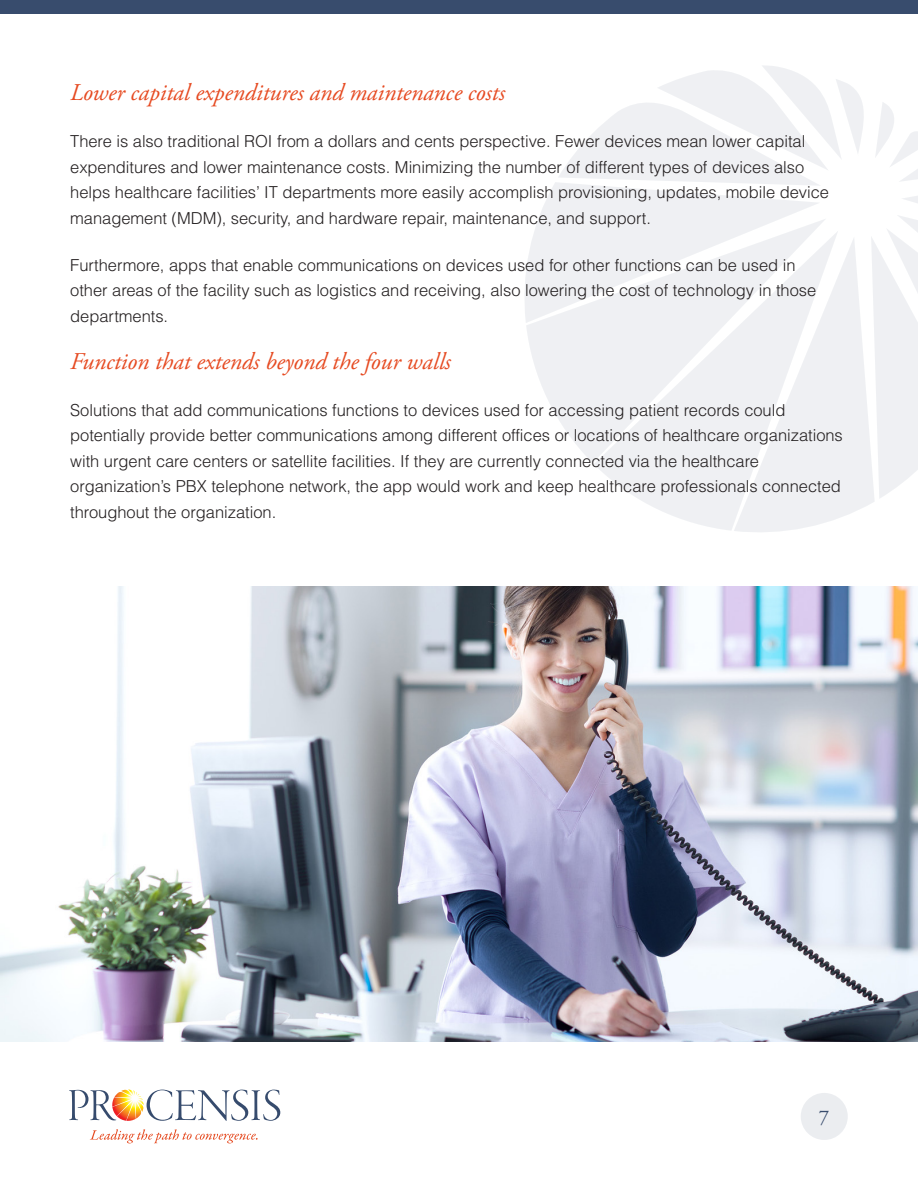
<style>
.page{position:relative;width:918px;height:1188px;background:#fff}
.page>*{position:absolute;margin:0;border:0;box-sizing:border-box;transform-origin:0 0}
.t1{font:italic 24px "Adobe Garamond Pro";color:#e64a21}
.t2{font:21px "Adobe Garamond Pro";color:#384c6d}
.t3{font:300 16.5px/25.5px "Helvetica LT Std";color:#231f20}
</style>
<div class="page">
<div style="left:801px;top:1093px;width:47px;height:47px;background:#ebedf0;border-radius:50%"></div>
<svg style="left:69px;top:1089px;width:211px;height:32px"></svg>
<svg style="left:90px;top:1129px;width:168px;height:14px"></svg>
<div style="left:1px;top:1px;width:917px;height:13px;background:#384c6d"></div>
<svg style="left:525px;top:66px;width:393px;height:466px"></svg>
<img style="left:0;top:586px;width:918px;height:456px">
<p class="t1" style="left:70px;top:78px;width:436px">Lower capital expenditures and maintenance costs</p>
<p class="t3" style="left:70px;top:128px;width:760px">There is also traditional ROI from a dollars and cents perspective. Fewer devices mean lower capital expenditures and lower maintenance costs. Minimizing the number of different types of devices also helps healthcare facilities’ IT departments more easily accomplish provisioning, updates, mobile device management (MDM), security, and hardware repair, maintenance, and support.</p>
<p class="t3" style="left:70px;top:252px;width:748px">Furthermore, apps that enable communications on devices used for other functions can be used in other areas of the facility such as logistics and receiving, also lowering the cost of technology in those departments.</p>
<p class="t1" style="left:70px;top:347px;width:382px">Function that extends beyond the four walls</p>
<p class="t3" style="left:70px;top:397px;width:774px">Solutions that add communications functions to devices used for accessing patient records could potentially provide better communications among different offices or locations of healthcare organizations with urgent care centers or satellite facilities. If they are currently connected via the healthcare organization’s PBX telephone network, the app would work and keep healthcare professionals connected throughout the organization.</p>
<p class="t2" style="left:819px;top:1105px;width:12px">7</p>
</div>
